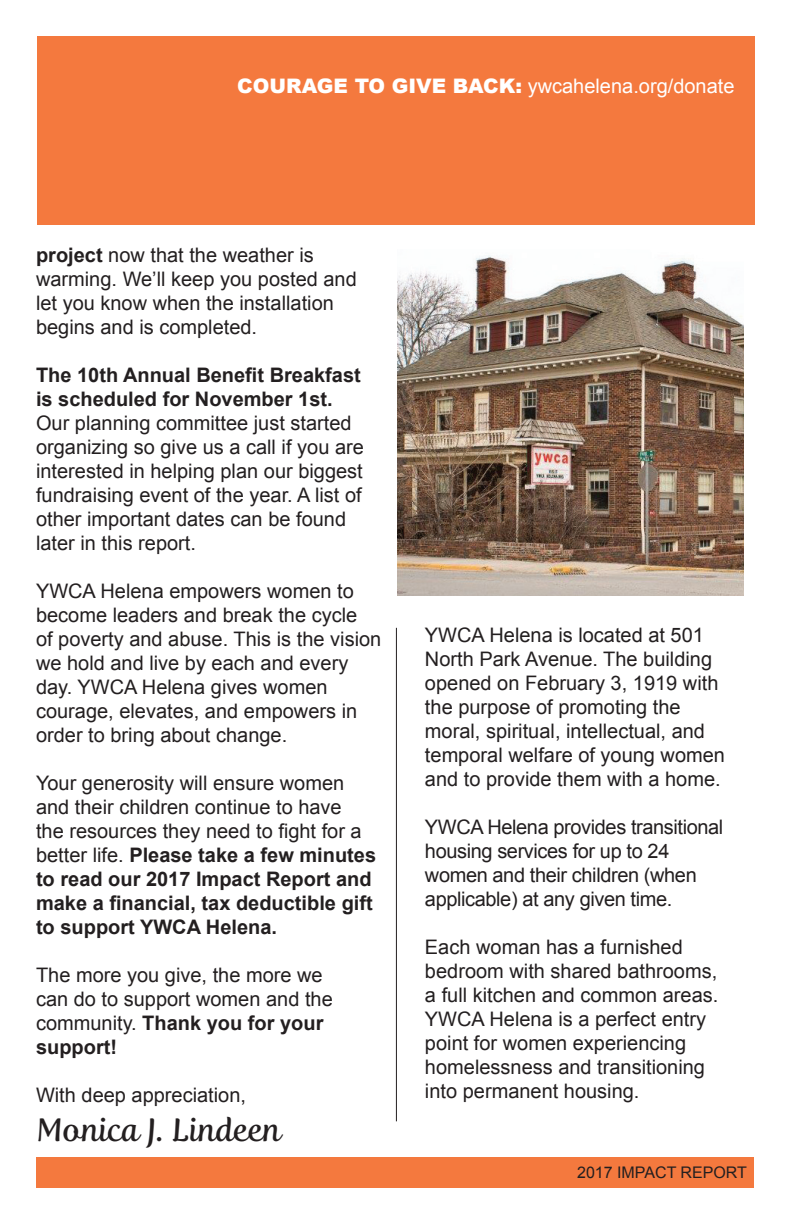
<style>
.page{position:relative;width:792px;height:1224px;background:#fff}
.page>*{position:absolute;margin:0;border:0;box-sizing:border-box;transform-origin:0 0}
.t1{font:32px "Fertigo Pro Script";color:#231f20}
.t2{font:20px/24px "Arial";color:#231f20}
.t3{font:20px/24px "Arial";letter-spacing:-.02em;color:#231f20}
.t4{font:700 20px/24px "Arial";color:#231f20}
.t5{font:20px "Arial";color:#fff}
.t6{font:16px "Arial";color:#231f20}
.s1{font-weight:900}
.s2{font-weight:700}
</style>
<div class="page">
<div style="left:36px;top:1157px;width:718px;height:31px;background:#f4793e"></div>
<div style="left:37px;top:36px;width:718px;height:188px;background:#f4793e"></div>
<img style="left:397px;top:255px;width:347px;height:341px">
<hr style="left:396px;top:628px;width:1px;height:493px;background:#231f20">
<p class="t5" style="left:237px;top:72px;width:499px"><span class="s1">COURAGE TO GIVE BACK:</span> ywcahelena.org/donate</p>
<p class="t2" style="left:36px;top:243px;width:322px"><span class="s2">project</span> now that the weather is warming. We’ll keep you posted and let you know when the installation begins and is completed.</p>
<p class="t4" style="left:36px;top:364px;width:326px">The 10th Annual Benefit Breakfast is scheduled for November 1st.</p>
<p class="t2" style="left:36px;top:411px;width:329px">Our planning committee just started organizing so give us a call if you are interested in helping plan our biggest fundraising event of the year. A list of other important dates can be found later in this report.</p>
<p class="t2" style="left:36px;top:579px;width:347px">YWCA Helena empowers women to become leaders and break the cycle<br>of poverty and abuse. This is the vision we hold and live by each and every day. YWCA Helena gives women courage, elevates, and empowers in order to bring about change.</p>
<p class="t2" style="left:36px;top:771px;width:342px">Your generosity will ensure women and their children continue to have<br>the resources they need to fight for a better life. <span class="s2">Please take a few minutes to read our 2017 Impact Report and make a financial, tax deductible gift to support YWCA Helena.</span></p>
<p class="t2" style="left:36px;top:963px;width:298px">The more you give, the more we can do to support women and the community. <span class="s2">Thank you for your support!</span></p>
<p class="t2" style="left:36px;top:1083px;width:212px">With deep appreciation,</p>
<h1 class="t1" style="left:36px;top:1111px;width:246px">Monica J. Lindeen</h1>
<p class="t2" style="left:425px;top:624px;width:302px">YWCA Helena is located at 501<br>North Park Avenue. The building opened on February 3, 1919 with the purpose of promoting the moral, spiritual, intellectual, and temporal welfare of young women and to provide them with a home.</p>
<p class="t3" style="left:425px;top:816px;width:300px">YWCA Helena provides transitional housing services for up to 24 women and their children (when applicable) at any given time.</p>
<p class="t2" style="left:425px;top:936px;width:295px">Each woman has a furnished bedroom with shared bathrooms, a full kitchen and common areas.<br>YWCA Helena is a perfect entry point for women experiencing homelessness and transitioning into permanent housing.</p>
<p class="t6" style="left:577px;top:1161px;width:171px">2017 IMPACT REPORT</p>
</div>
